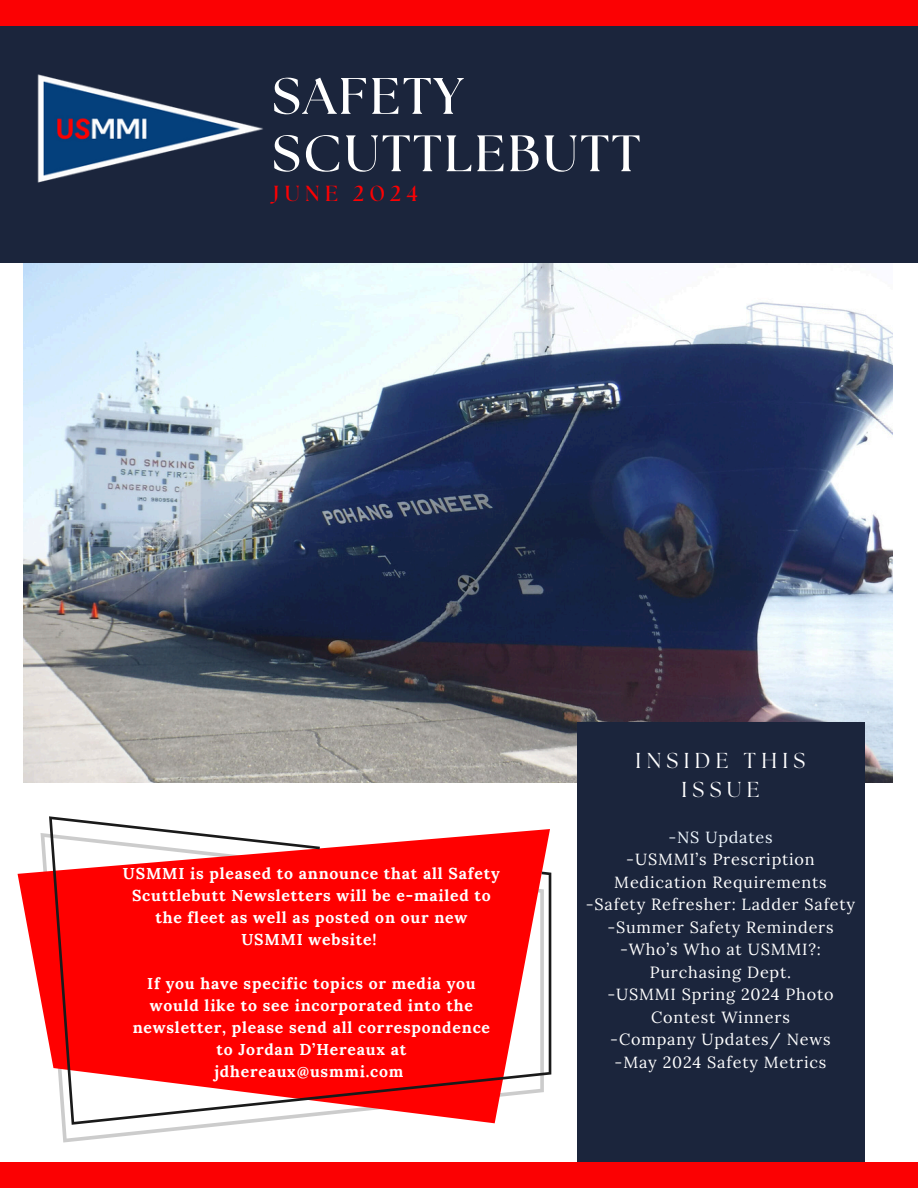
<style>
.page{position:relative;width:918px;height:1188px;background:#fff}
.page>*{position:absolute;margin:0;border:0;box-sizing:border-box;transform-origin:0 0}
.t1{font:700 51.15px/57.3px "The Seasons";letter-spacing:.05em;color:#fff}
.t2{font:700 21.75px "The Seasons";letter-spacing:.25em;color:#fb0103}
.t3{font:21.6px/29.2px "The Seasons";letter-spacing:.25em;color:#fff;text-align:center}
.t4{font:16.2px/22.5px "Lora";letter-spacing:.05em;color:#fff;text-align:center}
.t5{font:16.2px "Lora";letter-spacing:.05em;color:#f0f8ff}
.t6{font:700 15.75px/21.9px "Lora";letter-spacing:.05em;color:#fff;text-align:center}
</style>
<div class="page">
<img style="left:24px;top:263px;width:868px;height:520px">
<div style="left:0;top:25px;width:918px;height:238px;background:#1b253c"></div>
<div style="left:577px;top:722px;width:287px;height:466px;background:#1b253c"></div>
<div style="left:0;top:0;width:918px;height:25px;background:#fb0103"></div>
<div style="left:0;top:1162px;width:918px;height:26px;background:#fb0103"></div>
<img style="left:37px;top:74px;width:226px;height:109px">
<svg style="left:62px;top:1125px;width:166px;height:18px"></svg>
<svg style="left:18px;top:833px;width:31px;height:211px"></svg>
<svg style="left:49px;top:816px;width:502px;height:309px;fill:#f00"></svg>
<h1 class="t1" style="left:272px;top:70px;width:370px">SAFETY<br>SCUTTLEBUTT</h1>
<h2 class="t2" style="left:273px;top:184px;width:146px">JUNE 2024</h2>
<p class="t6" style="left:123px;top:863px;width:378px">USMMI is pleased to announce that all Safety Scuttlebutt Newsletters will be e-mailed to the fleet as well as posted on our new USMMI website!</p>
<p class="t6" style="left:133px;top:973px;width:359px">If you have specific topics or media you would like to see incorporated into the newsletter, please send all correspondence to Jordan D’Hereaux at jdhereaux@usmmi.com</p>
<p class="t3" style="left:636px;top:747px;width:171px">INSIDE THIS<br>ISSUE</p>
<h3 class="t5" style="left:668px;top:826px;width:106px">-NS Updates</h3>
<p class="t4" style="left:614px;top:848px;width:214px">-USMMI’s Prescription<br>Medication Requirements</p>
<p class="t4" style="left:586px;top:893px;width:271px">-Safety Refresher: Ladder Safety</p>
<p class="t4" style="left:607px;top:916px;width:228px">-Summer Safety Reminders</p>
<p class="t4" style="left:620px;top:938px;width:202px">-Who’s Who at USMMI?:<br>Purchasing Dept.</p>
<p class="t4" style="left:607px;top:983px;width:228px">-USMMI Spring 2024 Photo<br>Contest Winners</p>
<p class="t4" style="left:610px;top:1028px;width:222px">-Company Updates/ News</p>
<p class="t4" style="left:615px;top:1051px;width:213px">-May 2024 Safety Metrics</p>
</div>
